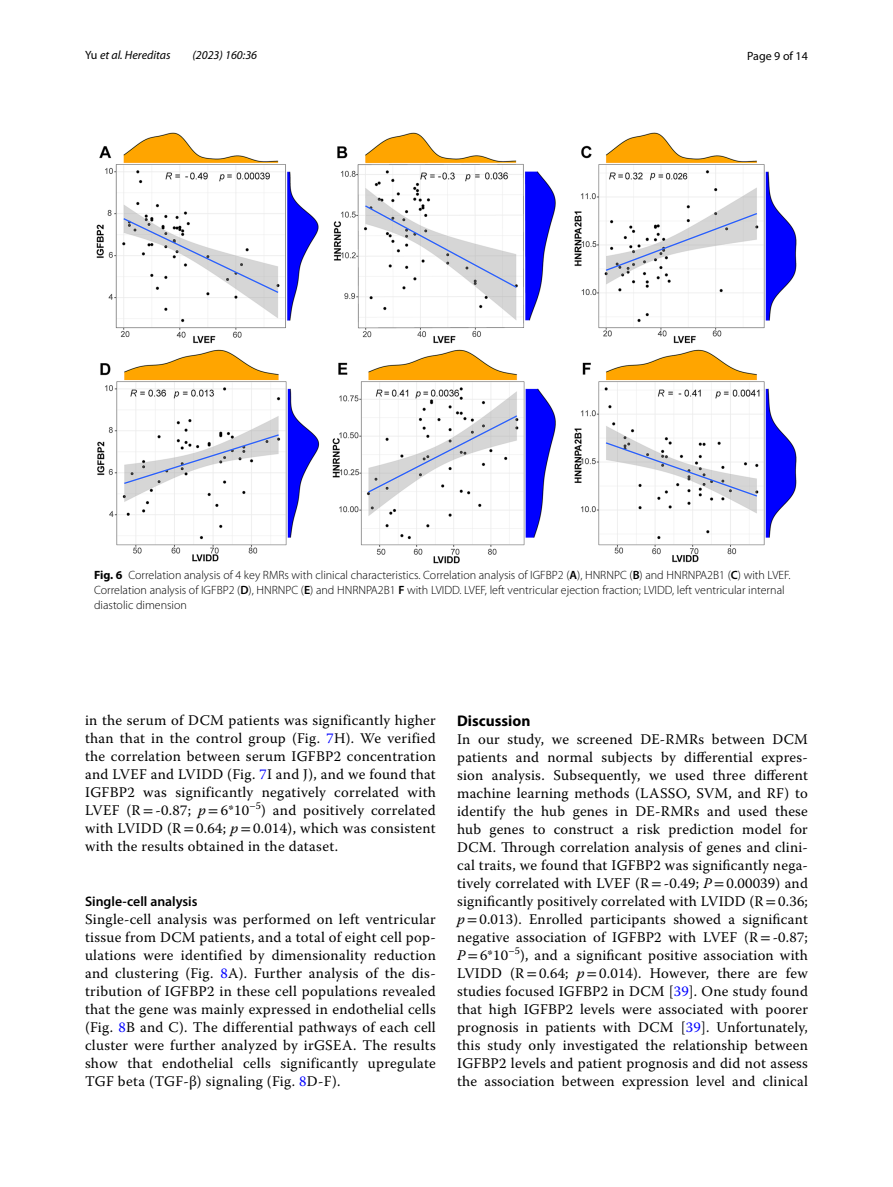
<style>
.page{position:relative;width:893px;height:1187px;background:#fff}
.page>*{position:absolute;margin:0;border:0;box-sizing:border-box;transform-origin:0 0}
.t1{font:700 15.45px "Myriad Pro";color:#000}
.t2{font:14.7px/18px "Warnock Pro";letter-spacing:.02em;color:#000;text-align:justify}
.t3{font:600 13.8px "Myriad Pro";color:#000}
.t4{font:300 12px/15px "Myriad Pro";color:#000}
.t5{font:italic 12px "Myriad Pro";color:#000}
.t6{font:12px "Myriad Pro";color:#000}
.s1{font-style:normal}
.s2{font-weight:700}
.s3{font-weight:600}
.s4{color:#00f}
.s5{font-family:"STIX"}
.s6{font-style:italic}
</style>
<div class="page">
<img style="left:96px;top:133px;width:701px;height:430px">
<p class="t5" style="left:85px;top:48px;width:87px"><span class="s1">Yu</span> et al. Hereditas</p>
<p class="t5" style="left:192px;top:48px;width:66px">(2023) 160:36</p>
<p class="t6" style="left:747px;top:48px;width:62px">Page 9 of 14</p>
<p class="t4" style="left:94px;top:567px;width:698px"><span class="s2">Fig. 6</span> Correlation analysis of 4 key RMRs with clinical characteristics. Correlation analysis of IGFBP2 (<span class="s3">A</span>), HNRNPC (<span class="s3">B</span>) and HNRNPA2B1 (<span class="s3">C</span>) with LVEF.<br>Correlation analysis of IGFBP2 (<span class="s3">D</span>), HNRNPC (<span class="s3">E</span>) and HNRNPA2B1 <span class="s3">F</span> with LVIDD. LVEF, left ventricular ejection fraction; LVIDD, left ventricular internal diastolic dimension</p>
<p class="t2" style="left:85px;top:711px;width:352px">in the serum of DCM patients was significantly higher than that in the control group (Fig. <span class="s4">7</span>H). We verified the correlation between serum IGFBP2 concentration and LVEF and LVIDD (Fig. <span class="s4">7</span>I and J), and we found that IGFBP2 was significantly negatively correlated with LVEF (R<span class="s5">=</span>-0.87; <span class="s6">p</span><span class="s5">=</span>6*10<sup>–5</sup>) and positively correlated with LVIDD (R<span class="s5">=</span>0.64; <span class="s6">p</span><span class="s5">=</span>0.014), which was consistent with the results obtained in the dataset.</p>
<p class="t3" style="left:85px;top:892px;width:114px">Single‑cell analysis</p>
<p class="t2" style="left:85px;top:910px;width:352px">Single-cell analysis was performed on left ventricular tissue from DCM patients, and a total of eight cell pop&shy;ulations were identified by dimensionality reduction and clustering (Fig. <span class="s4">8</span>A). Further analysis of the dis&shy;tribution of IGFBP2 in these cell populations revealed that the gene was mainly expressed in endothelial cells (Fig. <span class="s4">8</span>B and C). The differential pathways of each cell cluster were further analyzed by irGSEA. The results show that endothelial cells significantly upregulate TGF beta (TGF-β) signaling (Fig. <span class="s4">8</span>D-F).</p>
<p class="t1" style="left:457px;top:710px;width:75px">Discussion</p>
<p class="t2" style="left:457px;top:730px;width:352px">In our study, we screened DE-RMRs between DCM patients and normal subjects by differential expres&shy;sion analysis. Subsequently, we used three different machine learning methods (LASSO, SVM, and RF) to identify the hub genes in DE-RMRs and used these hub genes to construct a risk prediction model for DCM. Through correlation analysis of genes and clini&shy;cal traits, we found that IGFBP2 was significantly nega&shy;tively correlated with LVEF (R<span class="s5">=</span>-0.49; <span class="s6">P</span><span class="s5">=</span>0.00039) and significantly positively correlated with LVIDD (R<span class="s5">=</span>0.36; <span class="s6">p</span><span class="s5">=</span>0.013). Enrolled participants showed a significant negative association of IGFBP2 with LVEF (R<span class="s5">=</span>-0.87; <span class="s6">P</span><span class="s5">=</span>6*10<sup>–5</sup>), and a significant positive association with LVIDD (R<span class="s5">=</span>0.64; <span class="s6">p</span><span class="s5">=</span>0.014). However, there are few studies focused IGFBP2 in DCM [<span class="s4">39</span>]. One study found that high IGFBP2 levels were associated with poorer prognosis in patients with DCM [<span class="s4">39</span>]. Unfortunately, this study only investigated the relationship between IGFBP2 levels and patient prognosis and did not assess the association between expression level and clinical</p>
</div>
